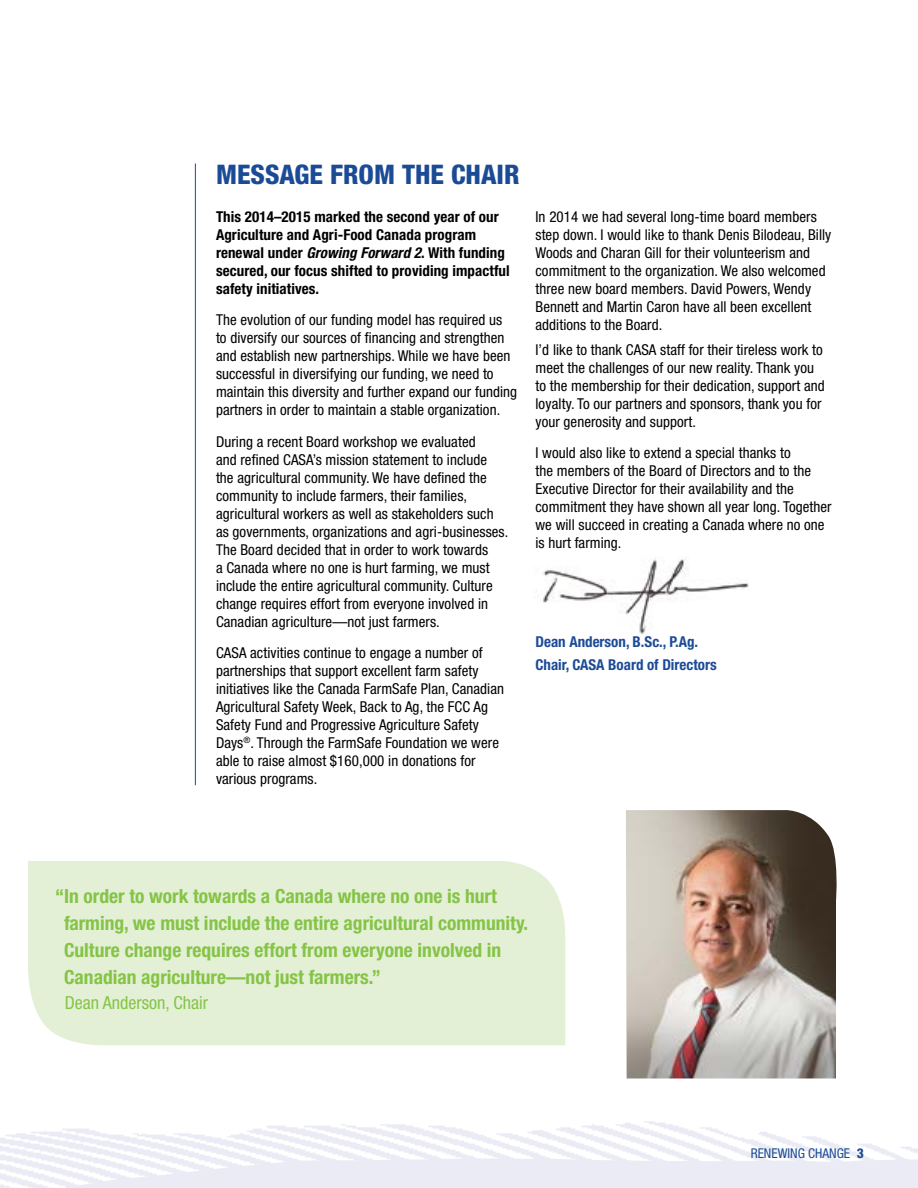
<style>
.page{position:relative;width:918px;height:1188px;background:#fff}
.page>*{position:absolute;margin:0;border:0;box-sizing:border-box;transform-origin:0 0}
.t1{font:800 condensed 27px "Helvetica Neue";color:#1c4b96}
.t2{font:700 condensed 19.5px/27px "Helvetica Neue";color:#85c446}
.t3{font:condensed 18px "Helvetica Neue";color:#85c446}
.t4{font:condensed 15px/18px "Helvetica Neue";letter-spacing:.005em;color:#000}
.t5{font:700 condensed 15px/18px "Helvetica Neue";letter-spacing:.005em;color:#000}
.t6{font:700 condensed 15px/22.5px "Helvetica Neue";color:#1c4b96}
.t7{font:condensed 13.5px "Helvetica Neue";color:#1c4b96}
.s1{font-style:italic}
.s2{font-weight:800}
</style>
<div class="page">
<img style="left:0;top:1078px;width:918px;height:80px">
<svg style="left:0;top:1158px;width:918px;height:30px;background:#ededf6"></svg>
<hr style="left:195px;top:164px;width:1px;height:621px;background:#1c4b96">
<img style="left:543px;top:558px;width:206px;height:77px">
<img style="left:626px;top:810px;width:211px;height:268px">
<div style="left:28px;top:861px;width:538px;height:185px;background:#e3f0d6"></div>
<h1 class="t1" style="left:216px;top:158px;width:305px">MESSAGE FROM THE CHAIR</h1>
<p class="t5" style="left:216px;top:207px;width:295px">This 2014–2015 marked the second year of our Agriculture and Agri-Food Canada program renewal under <span class="s1">Growing Forward 2</span>. With funding secured, our focus shifted to providing impactful safety initiatives.</p>
<p class="t4" style="left:216px;top:311px;width:303px">The evolution of our funding model has required us<br>to diversify our sources of financing and strengthen and establish new partnerships. While we have been successful in diversifying our funding, we need to maintain this diversity and further expand our funding partners in order to maintain a stable organization.</p>
<p class="t4" style="left:216px;top:432px;width:294px">During a recent Board workshop we evaluated<br>and refined CASA’s mission statement to include the agricultural community. We have defined the community to include farmers, their families, agricultural workers as well as stakeholders such as governments, organizations and agri-businesses.<br>The Board decided that in order to work towards<br>a Canada where no one is hurt farming, we must include the entire agricultural community. Culture change requires effort from everyone involved in Canadian agriculture—not just farmers.</p>
<p class="t4" style="left:216px;top:644px;width:290px">CASA activities continue to engage a number of partnerships that support excellent farm safety initiatives like the Canada FarmSafe Plan, Canadian Agricultural Safety Week, Back to Ag, the FCC Ag Safety Fund and Progressive Agriculture Safety Days<sup>®</sup>. Through the FarmSafe Foundation we were able to raise almost $160,000 in donations for various programs.</p>
<p class="t4" style="left:536px;top:207px;width:297px">In 2014 we had several long-time board members step down. I would like to thank Denis Bilodeau, Billy Woods and Charan Gill for their volunteerism and commitment to the organization. We also welcomed three new board members. David Powers, Wendy Bennett and Martin Caron have all been excellent additions to the Board.</p>
<p class="t4" style="left:536px;top:340px;width:291px">I’d like to thank CASA staff for their tireless work to meet the challenges of our new reality. Thank you to the membership for their dedication, support and loyalty. To our partners and sponsors, thank you for your generosity and support.</p>
<p class="t4" style="left:536px;top:444px;width:298px">I would also like to extend a special thanks to<br>the members of the Board of Directors and to the Executive Director for their availability and the commitment they have shown all year long. Together we will succeed in creating a Canada where no one is hurt farming.</p>
<p class="t6" style="left:536px;top:630px;width:183px">Dean Anderson, B.Sc., P.Ag.<br>Chair, CASA Board of Directors</p>
<h2 class="t2" style="left:64px;top:882px;width:466px;text-indent:-9px">“In order to work towards a Canada where no one is hurt farming, we must include the entire agricultural community.<br>Culture change requires effort from everyone involved in Canadian agriculture—not just farmers.”</h2>
<p class="t3" style="left:65px;top:993px;width:145px">Dean Anderson, Chair</p>
<p class="t7" style="left:751px;top:1146px;width:115px">RENEWING CHANGE <span class="s2">3</span></p>
</div>
